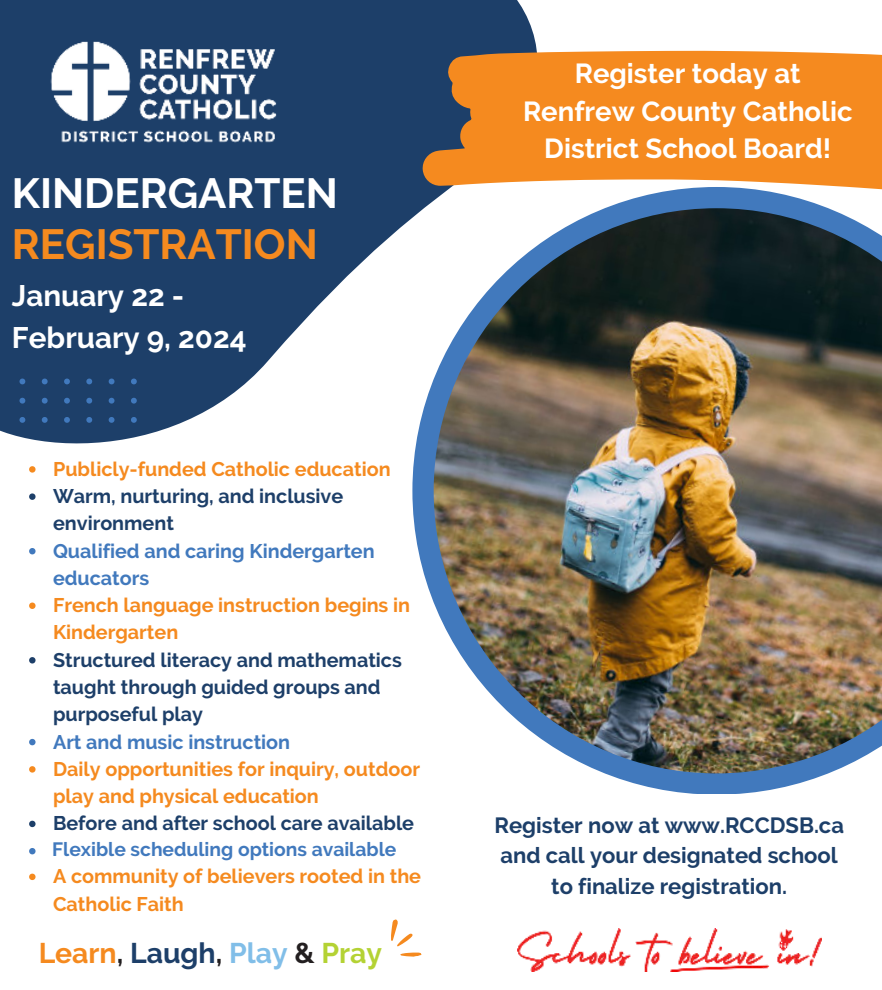
<style>
.page{position:relative;width:882px;height:990px;background:#fff}
.page>*{position:absolute;margin:0;border:0;box-sizing:border-box;transform-origin:0 0}
.t1{font:700 42px "Raleway";color:#f58a1f}
.t2{font:700 42px "Raleway";color:#fff}
.t3{font:700 29.5px/41.2px "Raleway";color:#fff}
.t4{font:700 28.5px "Raleway";color:#f58a1f}
.t5{font:700 27.5px/37.5px "Raleway";color:#fff;text-align:center}
.t6{font:700 22px/30.5px "Raleway";color:#1d3f69;text-align:center}
.t7{font:700 19.75px/27.2px "Raleway";color:#f58a1f}
.t8{font:700 19.75px/27.2px "Raleway";color:#1d3f69}
.t9{font:700 19.75px/27.2px "Raleway";color:#4179bd}
.t10{font:700 19.25px "Raleway";color:#4179bd}
.s1{color:#231f20}
.s2{color:#1d3f69}
.s3{color:#81bee8}
.s4{color:#b4d234}
</style>
<div class="page">
<svg style="left:0;top:0;width:537px;height:444px;fill:#1d3f69"></svg>
<svg style="left:131px;top:417px;width:6px;height:6px"></svg>
<svg style="left:109px;top:417px;width:5px;height:6px"></svg>
<svg style="left:86px;top:417px;width:6px;height:6px"></svg>
<svg style="left:64px;top:417px;width:6px;height:6px"></svg>
<svg style="left:42px;top:417px;width:6px;height:6px"></svg>
<svg style="left:19px;top:417px;width:6px;height:6px"></svg>
<svg style="left:131px;top:398px;width:6px;height:6px"></svg>
<svg style="left:109px;top:398px;width:5px;height:6px"></svg>
<svg style="left:86px;top:398px;width:6px;height:6px"></svg>
<svg style="left:64px;top:398px;width:6px;height:6px"></svg>
<svg style="left:42px;top:398px;width:6px;height:6px"></svg>
<svg style="left:19px;top:398px;width:6px;height:6px"></svg>
<svg style="left:131px;top:379px;width:6px;height:5px"></svg>
<svg style="left:109px;top:379px;width:5px;height:5px"></svg>
<svg style="left:86px;top:379px;width:6px;height:5px"></svg>
<svg style="left:64px;top:379px;width:6px;height:5px"></svg>
<svg style="left:42px;top:379px;width:6px;height:5px"></svg>
<svg style="left:19px;top:379px;width:6px;height:5px"></svg>
<svg style="left:422px;top:51px;width:459px;height:128px;background:#e68525"></svg>
<img style="left:24px;top:15px;width:276px;height:152px">
<img style="left:394px;top:179px;width:487px;height:265px">
<img style="left:412px;top:187px;width:469px;height:607px">
<svg style="left:391px;top:919px;width:30px;height:38px"></svg>
<img style="left:517px;top:928px;width:304px;height:43px">
<svg style="left:29px;top:466px;width:7px;height:7px"></svg>
<svg style="left:29px;top:493px;width:7px;height:7px"></svg>
<svg style="left:29px;top:548px;width:7px;height:6px"></svg>
<svg style="left:29px;top:603px;width:7px;height:6px"></svg>
<svg style="left:29px;top:657px;width:7px;height:7px"></svg>
<svg style="left:29px;top:739px;width:7px;height:6px"></svg>
<svg style="left:29px;top:766px;width:7px;height:7px"></svg>
<svg style="left:29px;top:821px;width:7px;height:6px"></svg>
<svg style="left:29px;top:848px;width:7px;height:6px"></svg>
<svg style="left:29px;top:874px;width:7px;height:6px"></svg>
<h1 class="t2" style="left:12px;top:169px;width:327px">KINDERGARTEN</h1>
<h1 class="t1" style="left:12px;top:221px;width:307px">REGISTRATION</h1>
<h2 class="t3" style="left:12px;top:275px;width:236px">January 22 -<br>February 9, 2024</h2>
<p class="t7" style="left:53px;top:455px;width:339px">Publicly-funded Catholic education</p>
<p class="t8" style="left:53px;top:483px;width:292px">Warm, nurturing, and inclusive environment</p>
<p class="t9" style="left:53px;top:537px;width:323px">Qualified and caring Kindergarten educators</p>
<p class="t7" style="left:53px;top:592px;width:358px">French language instruction begins in<br>Kindergarten</p>
<p class="t8" style="left:53px;top:646px;width:350px">Structured literacy and mathematics taught through guided groups and purposeful play</p>
<p class="t9" style="left:53px;top:728px;width:238px">Art and music instruction</p>
<p class="t7" style="left:53px;top:755px;width:368px">Daily opportunities for inquiry, outdoor play and physical education</p>
<p class="t8" style="left:53px;top:810px;width:362px">Before and after school care available</p>
<p class="t10" style="left:52px;top:838px;width:345px">Flexible scheduling options available</p>
<p class="t7" style="left:53px;top:863px;width:369px">A community of believers rooted in the<br>Catholic Faith</p>
<h3 class="t4" style="left:39px;top:937px;width:345px">Learn<span class="s1">,</span> <span class="s2">Laugh</span><span class="s1">,</span> <span class="s3">Play</span> <span class="s1">&amp;</span> <span class="s4">Pray</span></h3>
<h3 class="t5" style="left:523px;top:55px;width:331px">Register today at<br>Renfrew County Catholic<br>District School Board!</h3>
<p class="t6" style="left:494px;top:810px;width:351px">Register now at www.RCCDSB.ca and call your designated school to finalize registration.</p>
</div>
